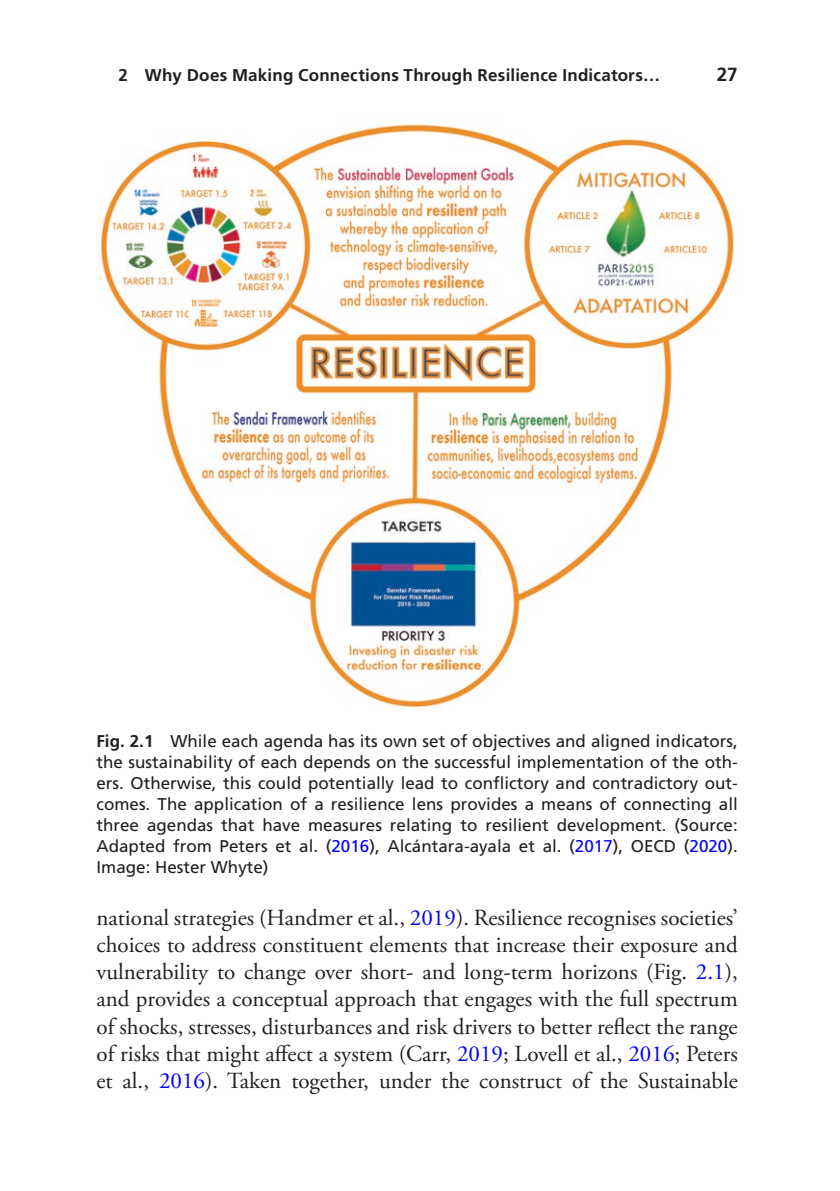
<style>
.page{position:relative;width:840px;height:1191px;background:#fff}
.page>*{position:absolute;margin:0;border:0;box-sizing:border-box;transform-origin:0 0}
.Text_flush{font:23px/27px "Adobe Garamond Pro";color:#231f20;text-align:justify}
.t1{font:700 19px "Frutiger LT Pro";color:#231f20}
.t2{font:17px/21px "Frutiger LT Pro";color:#231f20;text-align:justify}
.t3{font:700 17px "Frutiger LT Pro";letter-spacing:.01em;color:#231f20}
.s1{font-weight:700}
.s2{color:#0000fa}
</style>
<div class="page">
<img style="left:99px;top:124px;width:636px;height:584px">
<p class="t3" style="left:118px;top:65px;width:542px">2 Why Does Making Connections Through Resilience Indicators…</p>
<p class="t1" style="left:716px;top:64px;width:22px">27</p>
<p class="t2" style="left:96px;top:730px;width:642px"><span class="s1">Fig. 2.1</span> While each agenda has its own set of objectives and aligned indicators, the sustainability of each depends on the successful implementation of the oth&shy;ers. Otherwise, this could potentially lead to conflictory and contradictory out&shy;comes. The application of a resilience lens provides a means of connecting all three agendas that have measures relating to resilient development. (Source:<br>Adapted from Peters et al. (<span class="s2">2016</span>), Alcántara-ayala et al. (<span class="s2">2017</span>), OECD (<span class="s2">2020</span>).<br>Image: Hester Whyte)</p>
<p class="Text_flush" style="left:96px;top:905px;width:642px">national strategies (Handmer et al., <span class="s2">2019</span>). Resilience recognises societies’ choices to address constituent elements that increase their exposure and vulnerability to change over short- and long-term horizons (Fig. <span class="s2">2.1</span>), and provides a conceptual approach that engages with the full spectrum of shocks, stresses, disturbances and risk drivers to better reflect the range of risks that might affect a system (Carr, <span class="s2">2019</span>; Lovell et al., <span class="s2">2016</span>; Peters et al., <span class="s2">2016</span>). Taken together, under the construct of the Sustainable</p>
</div>
